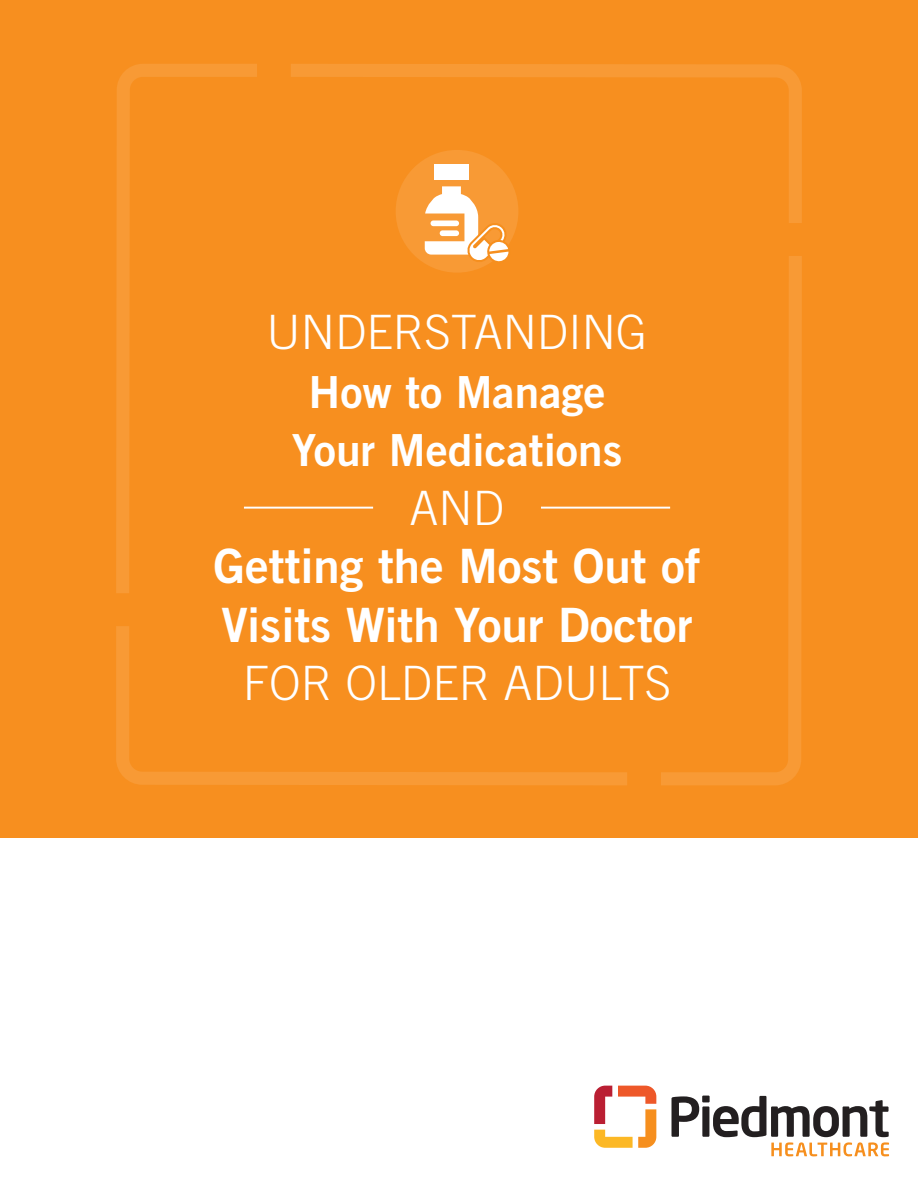
<style>
.page{position:relative;width:918px;height:1188px;background:#fff}
.page>*{position:absolute;margin:0;border:0;box-sizing:border-box;transform-origin:0 0}
.t1{font:47.4px/58.5px "Trade Gothic Bold Two";color:#fff;text-align:center}
.t2{font:300 47.4px "Trade Gothic";color:#fff}
.t3{font:44.25px/58.5px "Trade Gothic Bold Two";color:#fff;text-align:center}
.s1{font-family:"Trade Gothic";font-weight:300}
</style>
<div class="page">
<div style="left:0;top:0;width:918px;height:877px;background:#f78f1f"></div>
<div style="left:0;top:838px;width:918px;height:350px;background:#fff"></div>
<svg style="left:291px;top:64px;width:511px;height:159px"></svg>
<svg style="left:116px;top:626px;width:511px;height:159px"></svg>
<svg style="left:661px;top:256px;width:141px;height:529px"></svg>
<svg style="left:116px;top:64px;width:141px;height:529px"></svg>
<svg style="left:672px;top:1096px;width:217px;height:60px"></svg>
<svg style="left:594px;top:1086px;width:62px;height:62px"></svg>
<hr style="left:244px;top:507px;width:129px;height:2px;background:#fff">
<hr style="left:541px;top:507px;width:129px;height:2px;background:#fff">
<div style="left:396px;top:150px;width:122px;height:123px;background:#f89a35;border-radius:50%"></div>
<div style="left:434px;top:165px;width:35px;height:15px;background:#fff"></div>
<svg style="left:425px;top:186px;width:88px;height:79px"></svg>
<p class="t2" style="left:267px;top:304px;width:382px">UNDERSTANDING</p>
<p class="t3" style="left:292px;top:362px;width:332px">How to Manage<br>Your Medications</p>
<p class="t1" style="left:214px;top:478px;width:488px"><span class="s1">AND<br></span>Getting the Most Out of<br>Visits With Your Doctor<br><span class="s1">FOR OLDER ADULTS</span></p>
</div>
